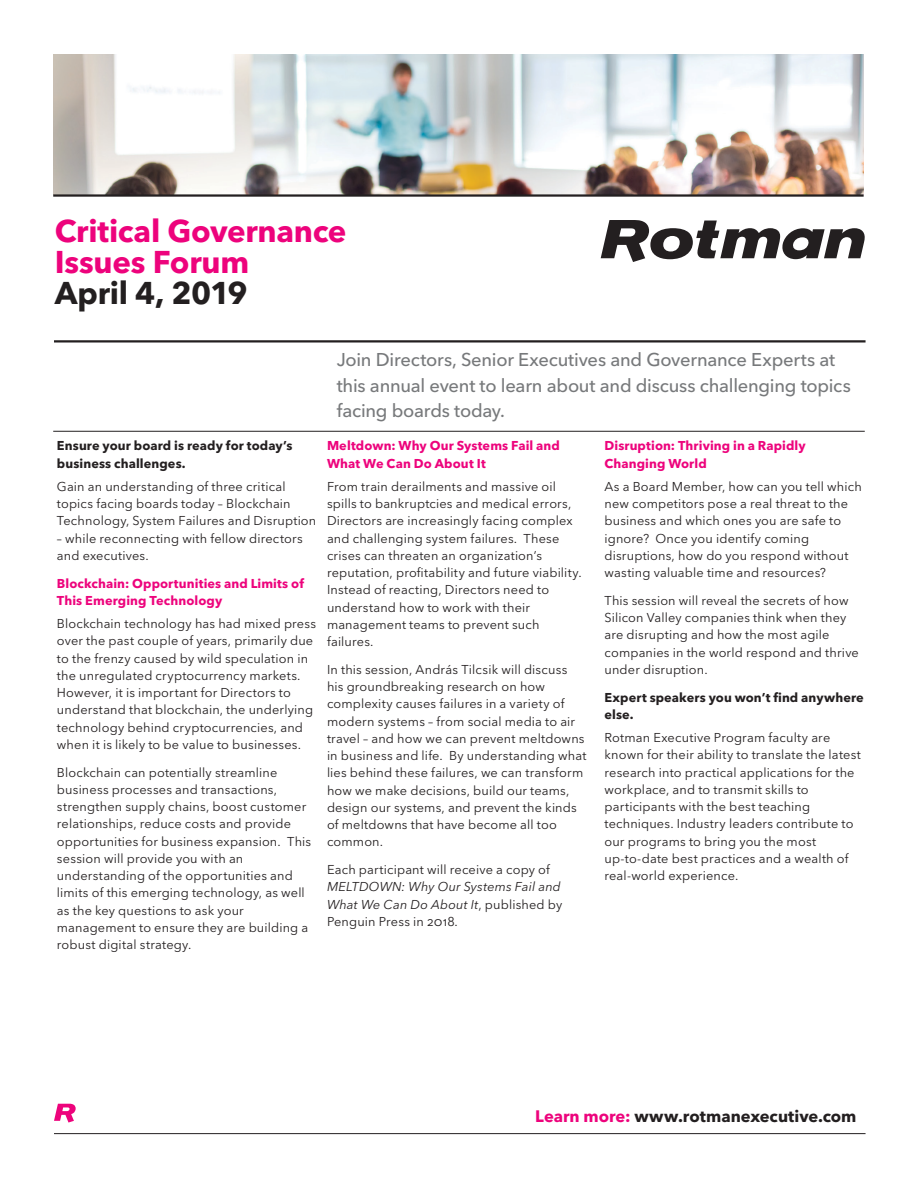
<style>
.page{position:relative;width:918px;height:1188px;background:#fff}
.page>*{position:absolute;margin:0;border:0;box-sizing:border-box;transform-origin:0 0}
.t1{font:700 31.2px/31.2px "Avenir Next LT Pro";letter-spacing:-.01em;color:#ed037c}
.t2{font:700 31.2px "Avenir Next LT Pro";letter-spacing:-.01em;color:#231f20}
.t3{font:500 18.3px/25.5px "Avenir Next LT Pro";letter-spacing:-.015em;color:#77797b}
.t4{font:700 16.5px "Avenir Next LT Pro";color:#231f20}
.body{font:12.75px/17.2px "Avenir Next LT Pro";letter-spacing:.015em;color:#231f20}
.t5{font:700 12.75px/17.2px "Avenir Next LT Pro";letter-spacing:.01em;color:#ed037c}
.t6{font:700 12.75px/17.2px "Avenir Next LT Pro";letter-spacing:.01em;color:#231f20}
.s1{font-style:italic}
.s2{color:#ed037c}
</style>
<div class="page">
<img style="left:53px;top:54px;width:811px;height:140px">
<hr style="left:54px;top:340px;width:812px;height:3px;background:#231f20">
<hr style="left:54px;top:1133px;width:812px;height:1px;background:#231f20">
<hr style="left:53px;top:194px;width:811px;height:3px;background:#231f20">
<svg style="left:601px;top:220px;width:264px;height:42px"></svg>
<svg style="left:54px;top:1104px;width:22px;height:19px"></svg>
<hr style="left:53px;top:431px;width:812px;height:1px;background:#231f20">
<p class="t1" style="left:55px;top:215px;width:293px">Critical Governance<br>Issues Forum</p>
<p class="t2" style="left:55px;top:274px;width:195px">April 4, 2019</p>
<p class="t6" style="left:57px;top:437px;width:237px">Ensure your board is ready for today’s business challenges.</p>
<p class="body" style="left:57px;top:478px;width:261px">Gain an understanding of three critical topics facing boards today – Blockchain<br>Technology, System Failures and Disruption</p>
<p class="body" style="left:57px;top:530px;width:247px">– while reconnecting with fellow directors and executives.</p>
<p class="t5" style="left:57px;top:574px;width:249px">Blockchain: Opportunities and Limits of<br>This Emerging Technology</p>
<p class="body" style="left:57px;top:615px;width:261px">Blockchain technology has had mixed press over the past couple of years, primarily due to the frenzy caused by wild speculation in the unregulated cryptocurrency markets.<br>However, it is important for Directors to understand that blockchain, the underlying technology behind cryptocurrencies, and when it is likely to be value to businesses.</p>
<p class="body" style="left:57px;top:764px;width:256px">Blockchain can potentially streamline business processes and transactions, strengthen supply chains, boost customer relationships, reduce costs and provide opportunities for business expansion. This session will provide you with an understanding of the opportunities and limits of this emerging technology, as well as the key questions to ask your management to ensure they are building a robust digital strategy.</p>
<p class="t3" style="left:337px;top:347px;width:516px">Join Directors, Senior Executives and Governance Experts at this annual event to learn about and discuss challenging topics facing boards today.</p>
<p class="t5" style="left:327px;top:437px;width:234px">Meltdown: Why Our Systems Fail and<br>What We Can Do About It</p>
<p class="body" style="left:327px;top:478px;width:256px">From train derailments and massive oil spills to bankruptcies and medical errors, Directors are increasingly facing complex and challenging system failures. These crises can threaten an organization’s reputation, profitability and future viability.<br>Instead of reacting, Directors need to understand how to work with their management teams to prevent such failures.</p>
<p class="body" style="left:327px;top:661px;width:261px">In this session, András Tilcsik will discuss his groundbreaking research on how complexity causes failures in a variety of modern systems – from social media to air travel – and how we can prevent meltdowns in business and life. By understanding what lies behind these failures, we can transform how we make decisions, build our teams, design our systems, and prevent the kinds of meltdowns that have become all too common.</p>
<p class="body" style="left:327px;top:861px;width:237px">Each participant will receive a copy of<br><span class="s1">MELTDOWN: Why Our Systems Fail and<br>What We Can Do About It</span>, published by<br>Penguin Press in 2018.</p>
<p class="t5" style="left:604px;top:437px;width:203px">Disruption: Thriving in a Rapidly<br>Changing World</p>
<p class="body" style="left:604px;top:478px;width:259px">As a Board Member, how can you tell which new competitors pose a real threat to the business and which ones you are safe to ignore? Once you identify coming disruptions, how do you respond without wasting valuable time and resources?</p>
<p class="body" style="left:604px;top:592px;width:256px">This session will reveal the secrets of how Silicon Valley companies think when they are disrupting and how the most agile companies in the world respond and thrive under disruption.</p>
<p class="t6" style="left:604px;top:688px;width:261px">Expert speakers you won’t find anywhere else.</p>
<p class="body" style="left:604px;top:729px;width:258px">Rotman Executive Program faculty are known for their ability to translate the latest research into practical applications for the workplace, and to transmit skills to participants with the best teaching techniques. Industry leaders contribute to our programs to bring you the most up-to-date best practices and a wealth of real-world experience.</p>
<p class="t4" style="left:535px;top:1106px;width:323px"><span class="s2">Learn more:</span> www.rotmanexecutive.com</p>
</div>
